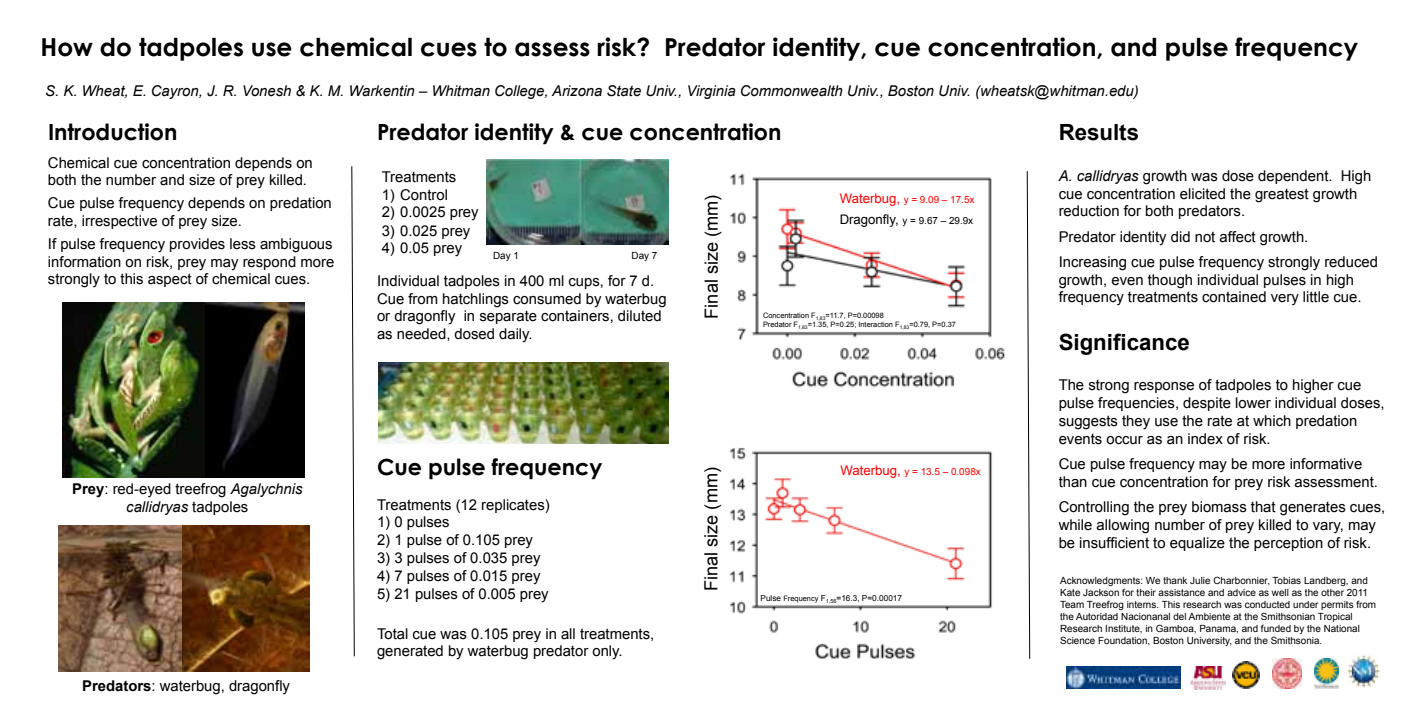
<style>
.page{position:relative;width:1424px;height:715px;background:#fff}
.page>*{position:absolute;margin:0;border:0;box-sizing:border-box;transform-origin:0 0}
.t1{font:700 24.8px "Century Gothic";color:#000}
.t2{font:700 22.2px "Century Gothic";color:#000}
.t3{font:700 22.2px "Arial";color:#000}
.t4{font:18.2px "Arial";color:#000}
.t5{font:14.8px/17.8px "Arial";color:#000}
.t6{font:italic 14.8px "Arial";color:#000}
.t7{font:9.8px/11.8px "Arial";color:#000}
.t8{font:9.8px/20.6px "Arial";color:#f00}
.t9{font:8.2px "Arial";color:#000}
.t10{font:7.4px/9px "Arial";color:#000}
.s1{font-size:13.2px}
.s2{font-size:13.2px;color:#000}
.s3{color:#000}
.s4{font-weight:700}
.s5{font-style:italic}
.s6{font-size:7.4px}
</style>
<div class="page">
<img style="left:1066px;top:666px;width:114px;height:22px">
<img style="left:1314px;top:658px;width:24px;height:30px">
<img style="left:1232px;top:661px;width:27px;height:27px">
<img style="left:1347px;top:655px;width:33px;height:33px">
<img style="left:1272px;top:658px;width:29px;height:29px">
<img style="left:1190px;top:666px;width:34px;height:23px">
<img style="left:181px;top:525px;width:129px;height:145px">
<img style="left:59px;top:525px;width:122px;height:145px">
<img style="left:62px;top:302px;width:144px;height:176px">
<svg style="left:351px;top:166px;width:4px;height:490px"></svg>
<svg style="left:1026px;top:171px;width:4px;height:488px"></svg>
<img style="left:379px;top:362px;width:289px;height:81px">
<img style="left:206px;top:302px;width:99px;height:176px">
<img style="left:729px;top:173px;width:276px;height:215px">
<div style="left:836px;top:188px;width:142px;height:43px;background:#fff"></div>
<img style="left:729px;top:448px;width:263px;height:211px">
<div style="left:837px;top:460px;width:148px;height:22px;background:#fff"></div>
<img style="left:486px;top:159px;width:182px;height:85px">
<h1 class="t1" style="left:41px;top:31px;width:1318px">How do tadpoles use chemical cues to assess risk? Predator identity, cue concentration, and pulse frequency</h1>
<p class="t6" style="left:45px;top:81px;width:1094px">S. K. Wheat, E. Cayron, J. R. Vonesh &amp; K. M. Warkentin – Whitman College, Arizona State Univ., Virginia Commonwealth Univ., Boston Univ. (wheatsk@whitman.edu)</p>
<h2 class="t2" style="left:48px;top:118px;width:131px">Introduction</h2>
<h2 class="t2" style="left:377px;top:118px;width:406px">Predator identity &amp; cue concentration</h2>
<h2 class="t3" style="left:1058px;top:118px;width:82px">Results</h2>
<p class="t5" style="left:48px;top:154px;width:266px">Chemical cue concentration depends on both the number and size of prey killed.</p>
<p class="t5" style="left:48px;top:194px;width:285px">Cue pulse frequency depends on predation rate, irrespective of prey size.</p>
<p class="t5" style="left:48px;top:235px;width:288px;text-align:justify">If pulse frequency provides less ambiguous information on risk, prey may respond more strongly to this aspect of chemical cues.</p>
<p class="t5" style="left:381px;top:168px;width:76px">Treatments</p>
<p class="t5" style="left:381px;top:186px;width:68px">1) Control</p>
<p class="t5" style="left:381px;top:203px;width:98px">2) 0.0025 prey</p>
<p class="t5" style="left:381px;top:221px;width:90px">3) 0.025 prey</p>
<p class="t5" style="left:377px;top:232px;width:279px;line-height:32.4px;text-indent:5px">4) 0.05 prey<br>Individual tadpoles in 400 ml cups, for 7 d.</p>
<p class="t5" style="left:377px;top:289px;width:291px">Cue from hatchlings consumed by waterbug or dragonfly in separate containers, diluted as needed, dosed daily.</p>
<p class="t7" style="left:493px;top:250px;width:27px">Day 1</p>
<p class="t7" style="left:631px;top:250px;width:27px">Day 7</p>
<p class="t4" style="left:699px;top:318px;width:125px;rotate:-90deg">Final size (mm)</p>
<p class="t8" style="left:839px;top:189px;width:136px"><span class="s1">Waterbug,</span> y = 9.09 – 17.5x<br><span class="s2">Dragonfly,</span> <span class="s3">y = 9.67 – 29.9x</span></p>
<p class="t10" style="left:763px;top:311px;width:194px">Concentration F<sub>1,83</sub>=11.7, P=0.00098<br>Predator F<sub>1,83</sub>=1.35, P=0.25; Interaction F<sub>1,83</sub>=0.79, P=0.37</p>
<p class="t5" style="left:72px;top:480px;width:232px;text-align:center"><span class="s4">Prey</span>: red-eyed treefrog <span class="s5">Agalychnis callidryas</span> tadpoles</p>
<p class="t5" style="left:82px;top:677px;width:209px"><span class="s4">Predators</span>: waterbug, dragonfly</p>
<h2 class="t2" style="left:377px;top:452px;width:227px">Cue pulse frequency</h2>
<p class="t5" style="left:377px;top:495px;width:174px">Treatments (12 replicates)</p>
<p class="t5" style="left:377px;top:513px;width:74px">1) 0 pulses</p>
<p class="t5" style="left:377px;top:531px;width:157px">2) 1 pulse of 0.105 prey</p>
<p class="t5" style="left:377px;top:549px;width:165px">3) 3 pulses of 0.035 prey</p>
<p class="t5" style="left:377px;top:567px;width:165px">4) 7 pulses of 0.015 prey</p>
<p class="t5" style="left:377px;top:584px;width:173px">5) 21 pulses of 0.005 prey</p>
<p class="t5" style="left:377px;top:624px;width:279px">Total cue was 0.105 prey in all treatments, generated by waterbug predator only.</p>
<p class="t4" style="left:699px;top:591px;width:125px;rotate:-90deg">Final size (mm)</p>
<p class="t8" style="left:840px;top:461px;width:142px"><span class="s1">Waterbug,</span> y = 13.5 – 0.098x</p>
<p class="t9" style="left:760px;top:592px;width:143px">Pulse <span class="s6">Frequency</span> F<sub>1,56</sub>=16.3, P=0.00017</p>
<p class="t5" style="left:1058px;top:167px;width:314px"><span class="s5">A. callidryas</span> growth was dose dependent. High cue concentration elicited the greatest growth reduction for both predators.</p>
<p class="t5" style="left:1058px;top:224px;width:321px;line-height:25.2px">Predator identity did not affect growth.<br>Increasing cue pulse frequency strongly reduced</p>
<p class="t5" style="left:1058px;top:271px;width:304px">growth, even though individual pulses in high frequency treatments contained very little cue.</p>
<h2 class="t3" style="left:1058px;top:327px;width:133px">Significance</h2>
<p class="t5" style="left:1058px;top:376px;width:327px">The strong response of tadpoles to higher cue pulse frequencies, despite lower individual doses, suggests they use the rate at which predation events occur as an index of risk.</p>
<p class="t5" style="left:1058px;top:455px;width:321px">Cue pulse frequency may be more informative than cue concentration for prey risk assessment.</p>
<p class="t5" style="left:1058px;top:498px;width:328px">Controlling the prey biomass that generates cues, while allowing number of prey killed to vary, may be insufficient to equalize the perception of risk.</p>
<p class="t7" style="left:1060px;top:574px;width:317px">Acknowledgments: We thank Julie Charbonnier, Tobias Landberg, and Kate Jackson for their assistance and advice as well as the other 2011<br>Team Treefrog interns. This research was conducted under permits from the Autoridad Nacionanal del Ambiente at the Smithsonian Tropical Research Institute, in Gamboa, Panama, and funded by the National Science Foundation, Boston University, and the Smithsonia.</p>
</div>
